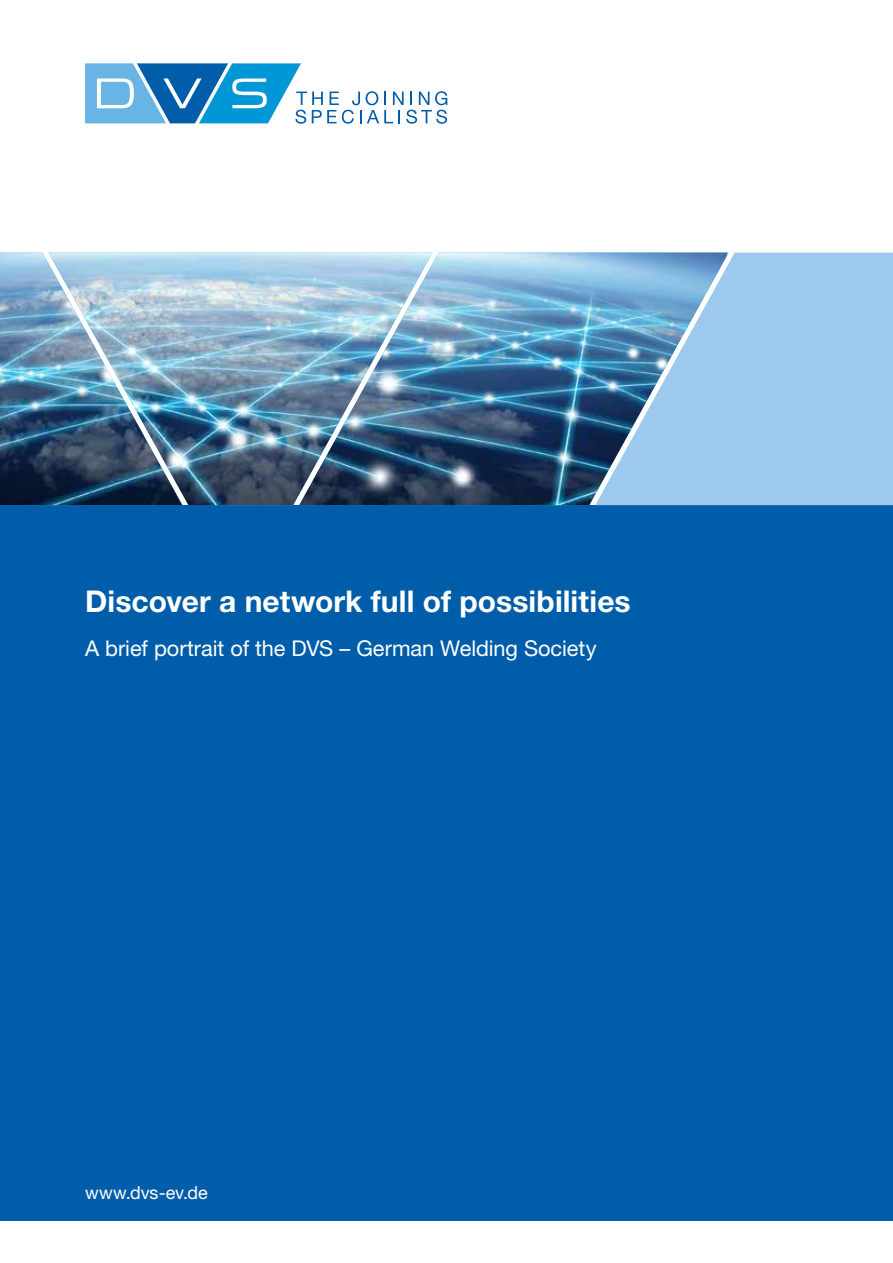
<style>
.page{position:relative;width:893px;height:1263px;background:#fff}
.page>*{position:absolute;margin:0;border:0;box-sizing:border-box;transform-origin:0 0}
.t1{font:700 30px "Helvetica Neue LT Std";letter-spacing:.005em;color:#fff}
.t2{font:21.75px "Helvetica Neue LT Std";letter-spacing:-.005em;color:#fff}
.t3{font:18px "Helvetica Neue LT Std";letter-spacing:-.005em;color:#fff}
</style>
<div class="page">
<svg style="left:85px;top:63px;width:362px;height:61px"></svg>
<div style="left:0;top:505px;width:893px;height:715px;background:#005da9"></div>
<div style="left:729px;top:253px;width:164px;height:252px;background:#9cc9ed"></div>
<img style="left:0;top:253px;width:727px;height:252px">
<h1 class="t1" style="left:85px;top:582px;width:547px">Discover a network full of possibilities</h1>
<p class="t2" style="left:85px;top:635px;width:513px">A brief portrait of the DVS – German Welding Society</p>
<p class="t3" style="left:85px;top:1182px;width:124px">www.dvs-ev.de</p>
</div>
